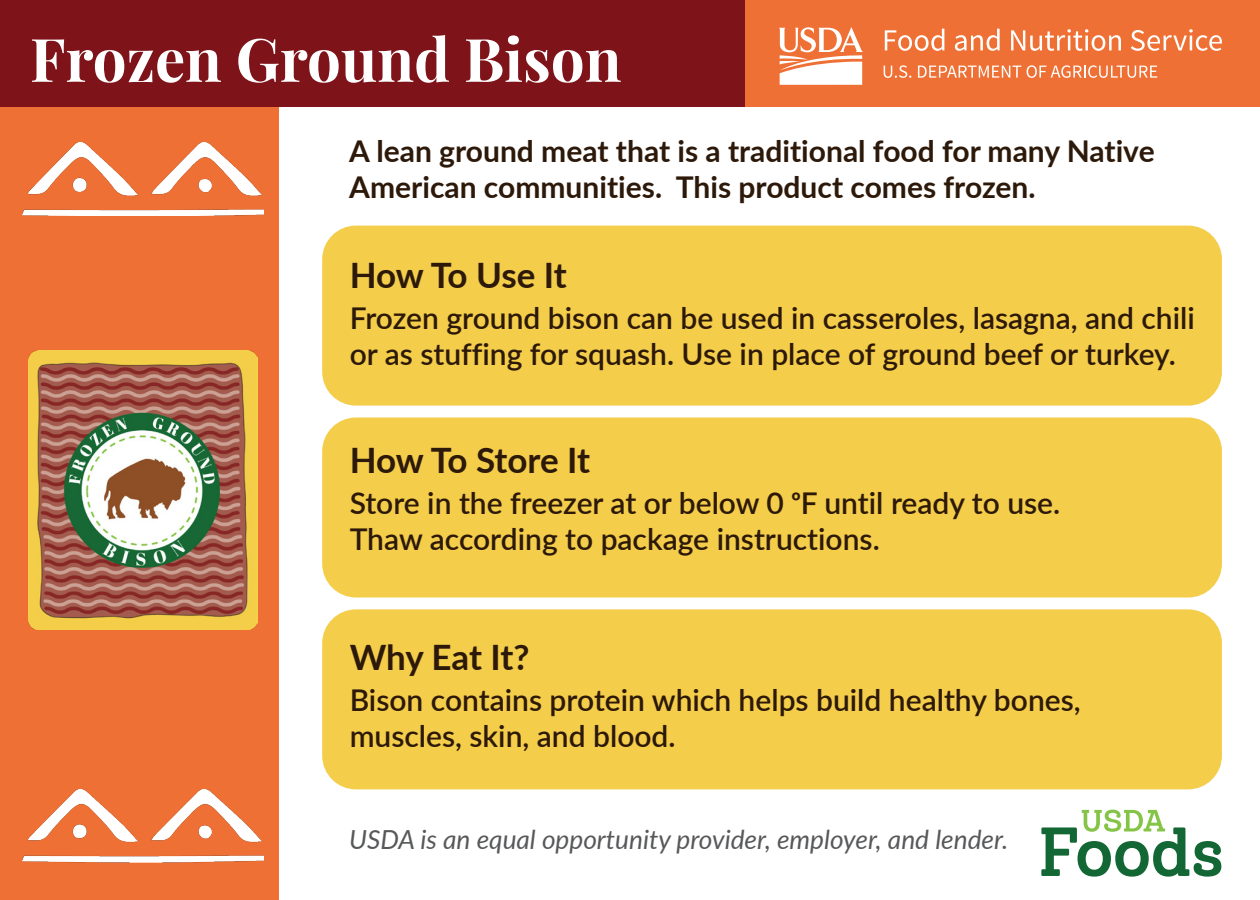
<style>
.page{position:relative;width:1260px;height:900px;background:#fff}
.page>*{position:absolute;margin:0;border:0;box-sizing:border-box;transform-origin:0 0}
.Heading_1_Front{font:700 60px "Playfair Display";color:#fff}
.Heading_4_How_To{font:700 35px "Lato";letter-spacing:-.015em;color:#2d1909}
.Paragraph_1_How_To{font:600 30px/36px "Lato";color:#2d1909}
.t1{font:700 30px/36px "Lato";color:#2d1909}
.Italics_2_USDA{font:italic 26.25px "Lato";color:#57585a}
</style>
<div class="page">
<div style="left:0;top:0;width:278px;height:900px;background:#ef7034"></div>
<div style="left:0;top:0;width:794px;height:106px;background:#7f131a"></div>
<div style="left:745px;top:0;width:515px;height:106px;background:#ef7034"></div>
<svg style="left:885px;top:29px;width:59px;height:22px"></svg>
<svg style="left:955px;top:29px;width:45px;height:22px"></svg>
<svg style="left:1011px;top:29px;width:110px;height:22px"></svg>
<svg style="left:1131px;top:29px;width:91px;height:22px"></svg>
<svg style="left:884px;top:65px;width:27px;height:13px"></svg>
<svg style="left:918px;top:66px;width:103px;height:12px"></svg>
<svg style="left:1027px;top:65px;width:130px;height:13px"></svg>
<svg style="left:779px;top:27px;width:84px;height:58px"></svg>
<img style="left:22px;top:789px;width:242px;height:73px">
<img style="left:22px;top:143px;width:242px;height:73px">
<svg style="left:1041px;top:810px;width:180px;height:67px"></svg>
<div style="left:322px;top:226px;width:900px;height:180px;background:#f4cd4a;border-radius:34px"></div>
<div style="left:322px;top:418px;width:900px;height:180px;background:#f4cd4a;border-radius:34px"></div>
<div style="left:322px;top:609px;width:900px;height:180px;background:#f4cd4a;border-radius:34px"></div>
<img style="left:29px;top:350px;width:228px;height:280px">
<p class="Heading_1_Front" style="left:30px;top:12px;width:593px">Frozen Ground Bison</p>
<p class="t1" style="left:349px;top:131px;width:807px">A lean ground meat that is a traditional food for many Native<br>American communities. This product comes frozen.</p>
<p class="Heading_4_How_To" style="left:350px;top:249px;width:219px">How To Use It</p>
<p class="Paragraph_1_How_To" style="left:350px;top:299px;width:847px">Frozen ground bison can be used in casseroles, lasagna, and chili or as stuffing for squash. Use in place of ground beef or turkey.</p>
<p class="Heading_4_How_To" style="left:350px;top:434px;width:242px">How To Store It</p>
<p class="Paragraph_1_How_To" style="left:350px;top:484px;width:712px">Store in the freezer at or below 0 oF until ready to use.<br>Thaw according to package instructions.</p>
<p class="Heading_4_How_To" style="left:350px;top:632px;width:181px">Why Eat It?</p>
<p class="Paragraph_1_How_To" style="left:350px;top:681px;width:733px">Bison contains protein which helps build healthy bones, muscles, skin, and blood.</p>
<p class="Italics_2_USDA" style="left:349px;top:821px;width:660px">USDA is an equal opportunity provider, employer, and lender.</p>
</div>
